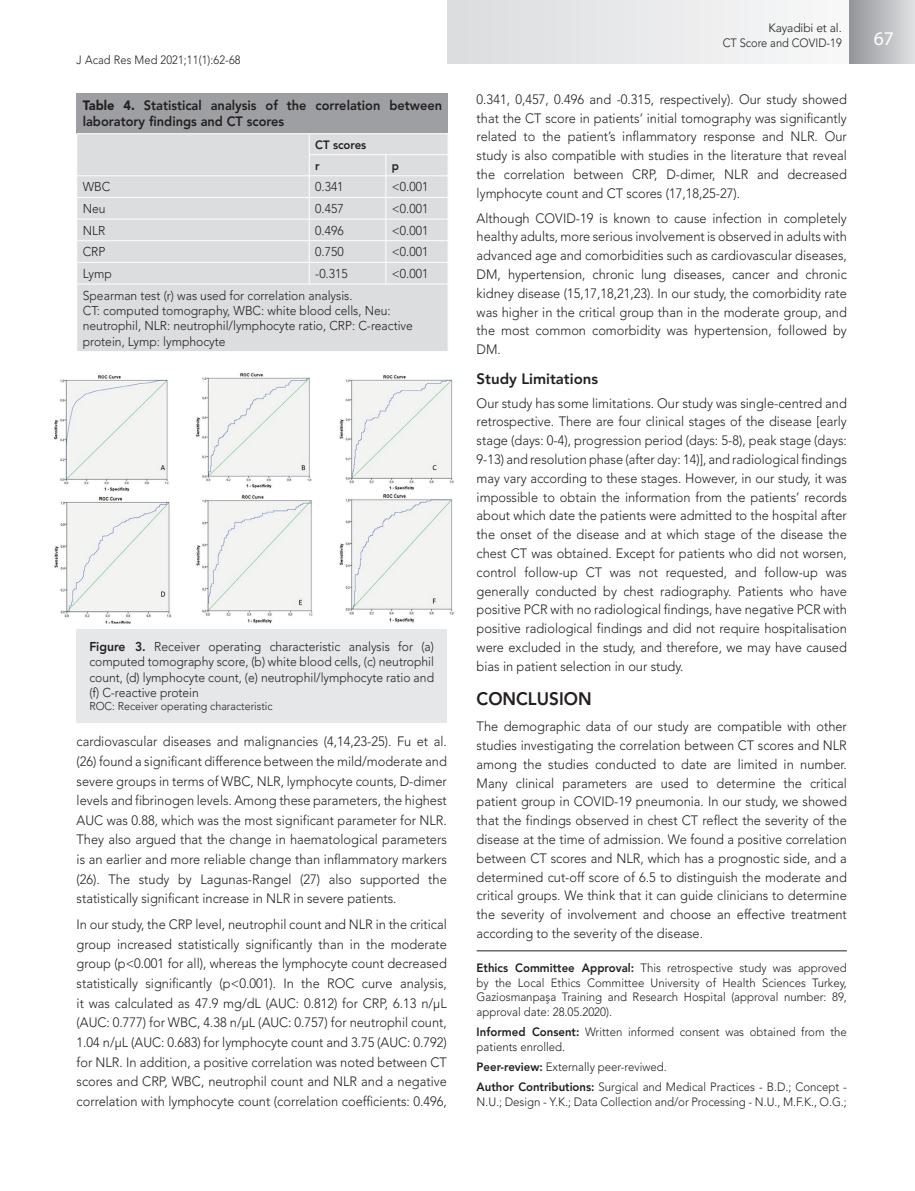
<style>
.page{position:relative;width:915px;height:1191px;background:#fff}
.page>*{position:absolute;margin:0;border:0;box-sizing:border-box;transform-origin:0 0}
.t1{font:19.5px "Myriad Hebrew";color:#fff}
.t2{font:800 18px "Avenir LT Std";color:#231f20;scale:.95 1}
.t3{font:800 15px "Avenir LT Std";color:#231f20}
.t4{font:300 13.5px/18.8px "Avenir LT Std";color:#231f20;text-align:justify;scale:.95 1}
.t5{font:800 13.5px/16.2px "Avenir LT Std";color:#231f20;scale:.95 1}
.t6{font:300 12.75px/15.3px "Avenir LT Std";color:#231f20;scale:.95 1}
.t7{font:300 12px/14.4px "Avenir LT Std";color:#231f20;scale:.95 1}
.t8{font:300 12px/14.4px "Avenir LT Std";color:#231f20;text-align:right}
.t9{font:300 12px "Avenir LT Std";color:#231f20;scale:.92 1}
.t10{font:800 12px/21px "Avenir LT Std";color:#231f20;scale:.95 1}
.t11{font:300 11.25px "Avenir LT Std";color:#231f20;scale:.95 1}
.s1{font-weight:900}
.s2{font-weight:800}
</style>
<div class="page">
<div style="left:448px;top:0;width:466px;height:64px;background:linear-gradient(to bottom,#eaeaec,#eaeaec)"></div>
<div style="left:849px;top:0;width:65px;height:64px;background:linear-gradient(to right,#939498,#dfe0e2)"></div>
<hr style="left:476px;top:950px;width:370px;height:1px;background:#231f20">
<div style="left:77px;top:94px;width:371px;height:40px;background:#9d9fa2"></div>
<div style="left:77px;top:134px;width:370px;height:217px;background:#dcdddf"></div>
<hr style="left:309px;top:154px;width:77px;height:1px;background:#fff">
<hr style="left:386px;top:154px;width:62px;height:1px;background:#fff">
<hr style="left:77px;top:197px;width:232px;height:1px;background:#fff">
<hr style="left:309px;top:197px;width:77px;height:1px;background:#fff">
<hr style="left:386px;top:197px;width:62px;height:1px;background:#fff">
<hr style="left:77px;top:219px;width:232px;height:1px;background:#fff">
<hr style="left:309px;top:219px;width:77px;height:1px;background:#fff">
<hr style="left:386px;top:219px;width:62px;height:1px;background:#fff">
<hr style="left:77px;top:240px;width:232px;height:1px;background:#fff">
<hr style="left:309px;top:240px;width:77px;height:1px;background:#fff">
<hr style="left:386px;top:240px;width:62px;height:1px;background:#fff">
<hr style="left:77px;top:262px;width:232px;height:1px;background:#fff">
<hr style="left:309px;top:262px;width:77px;height:1px;background:#fff">
<svg style="left:309px;top:134px;width:1px;height:150px"></svg>
<hr style="left:386px;top:262px;width:62px;height:1px;background:#fff">
<svg style="left:385px;top:155px;width:1px;height:129px"></svg>
<hr style="left:77px;top:133px;width:232px;height:1px;background:#fff">
<hr style="left:309px;top:133px;width:77px;height:1px;background:#fff">
<hr style="left:386px;top:133px;width:62px;height:1px;background:#fff">
<hr style="left:77px;top:284px;width:232px;height:1px;background:#fff">
<hr style="left:309px;top:284px;width:77px;height:1px;background:#fff">
<hr style="left:386px;top:284px;width:62px;height:1px;background:#fff">
<hr style="left:77px;top:175px;width:232px;height:1px;background:#fff">
<hr style="left:309px;top:175px;width:77px;height:1px;background:#fff">
<hr style="left:386px;top:175px;width:62px;height:1px;background:#fff">
<svg style="left:447px;top:134px;width:1px;height:150px"></svg>
<div style="left:77px;top:628px;width:369px;height:95px;background:#e6e7e9"></div>
<img style="left:54px;top:372px;width:400px;height:257px">
<p class="t9" style="left:77px;top:53px;width:180px">J Acad Res Med 2021;11(1):62-68</p>
<p class="t5" style="left:83px;top:97px;width:379px"><span class="s1">Table 4.</span> Statistical analysis of the correlation between laboratory findings and CT scores</p>
<p class="t10" style="left:315px;top:134px;width:55px">CT scores r</p>
<p class="t10" style="left:392px;top:155px;width:9px">p</p>
<p class="t6" style="left:83px;top:179px;width:31px">WBC</p>
<p class="t6" style="left:315px;top:179px;width:31px">0.341</p>
<p class="t6" style="left:392px;top:179px;width:40px">&lt;0.001</p>
<p class="t6" style="left:83px;top:201px;width:26px">Neu</p>
<p class="t6" style="left:315px;top:201px;width:31px">0.457</p>
<p class="t6" style="left:392px;top:201px;width:40px">&lt;0.001</p>
<p class="t6" style="left:83px;top:223px;width:25px">NLR</p>
<p class="t6" style="left:315px;top:223px;width:31px">0.496</p>
<p class="t6" style="left:392px;top:223px;width:40px">&lt;0.001</p>
<p class="t6" style="left:83px;top:244px;width:25px">CRP</p>
<p class="t6" style="left:315px;top:244px;width:31px">0.750</p>
<p class="t6" style="left:392px;top:244px;width:40px">&lt;0.001</p>
<p class="t6" style="left:83px;top:266px;width:32px">Lymp</p>
<p class="t6" style="left:315px;top:266px;width:36px">-0.315</p>
<p class="t6" style="left:392px;top:266px;width:40px">&lt;0.001</p>
<p class="t6" style="left:83px;top:288px;width:349px">Spearman test (r) was used for correlation analysis.<br>CT: computed tomography, WBC: white blood cells, Neu: neutrophil, NLR: neutrophil/lymphocyte ratio, CRP: C-reactive protein, Lymp: lymphocyte</p>
<p class="t6" style="left:89px;top:639px;width:364px;text-align:justify"><span class="s2">Figure 3.</span> Receiver operating characteristic analysis for (a) computed tomography score, (b) white blood cells, (c) neutrophil count, (d) lymphocyte count, (e) neutrophil/lymphocyte ratio and (f) C-reactive protein</p>
<p class="t11" style="left:89px;top:700px;width:194px">ROC: Receiver operating characteristic</p>
<p class="t4" style="left:77px;top:732px;width:391px;line-height:19.6px">cardiovascular diseases and malignancies (4,14,23-25). Fu et al. (26) found a significant difference between the mild/moderate and severe groups in terms of WBC, NLR, lymphocyte counts, D-dimer levels and fibrinogen levels. Among these parameters, the highest AUC was 0.88, which was the most significant parameter for NLR.<br>They also argued that the change in haematological parameters is an earlier and more reliable change than inflammatory markers (26). The study by Lagunas-Rangel (27) also supported the statistically significant increase in NLR in severe patients.</p>
<p class="t4" style="left:77px;top:914px;width:391px;line-height:19.6px">In our study, the CRP level, neutrophil count and NLR in the critical group increased statistically significantly than in the moderate group (p&lt;0.001 for all), whereas the lymphocyte count decreased statistically significantly (p&lt;0.001). In the ROC curve analysis, it was calculated as 47.9 mg/dL (AUC: 0.812) for CRP, 6.13 n/μL (AUC: 0.777) for WBC, 4.38 n/μL (AUC: 0.757) for neutrophil count, 1.04 n/μL (AUC: 0.683) for lymphocyte count and 3.75 (AUC: 0.792) for NLR. In addition, a positive correlation was noted between CT scores and CRP, WBC, neutrophil count and NLR and a negative correlation with lymphocyte count (correlation coefficients: 0.496,</p>
<p class="t8" style="left:722px;top:21px;width:120px">Kayadibi et al.<br>CT Score and COVID-19</p>
<p class="t4" style="left:476px;top:90px;width:391px">0.341, 0,457, 0.496 and -0.315, respectively). Our study showed that the CT score in patients’ initial tomography was significantly related to the patient’s inflammatory response and NLR. Our study is also compatible with studies in the literature that reveal the correlation between CRP, D-dimer, NLR and decreased lymphocyte count and CT scores (17,18,25-27).</p>
<p class="t4" style="left:476px;top:208px;width:391px">Although COVID-19 is known to cause infection in completely healthy adults, more serious involvement is observed in adults with advanced age and comorbidities such as cardiovascular diseases, DM, hypertension, chronic lung diseases, cancer and chronic kidney disease (15,17,18,21,23). In our study, the comorbidity rate was higher in the critical group than in the moderate group, and the most common comorbidity was hypertension, followed by DM.</p>
<p class="t3" style="left:476px;top:369px;width:123px">Study Limitations</p>
<p class="t4" style="left:476px;top:393px;width:391px">Our study has some limitations. Our study was single-centred and retrospective. There are four clinical stages of the disease [early stage (days: 0-4), progression period (days: 5-8), peak stage (days:<br>9-13) and resolution phase (after day: 14)], and radiological findings may vary according to these stages. However, in our study, it was impossible to obtain the information from the patients’ records about which date the patients were admitted to the hospital after the onset of the disease and at which stage of the disease the chest CT was obtained. Except for patients who did not worsen, control follow-up CT was not requested, and follow-up was generally conducted by chest radiography. Patients who have positive PCR with no radiological findings, have negative PCR with positive radiological findings and did not require hospitalisation were excluded in the study, and therefore, we may have caused bias in patient selection in our study.</p>
<h2 class="t2" style="left:476px;top:688px;width:122px">CONCLUSION</h2>
<p class="t4" style="left:476px;top:717px;width:391px">The demographic data of our study are compatible with other studies investigating the correlation between CT scores and NLR among the studies conducted to date are limited in number.<br>Many clinical parameters are used to determine the critical patient group in COVID-19 pneumonia. In our study, we showed that the findings observed in chest CT reflect the severity of the disease at the time of admission. We found a positive correlation between CT scores and NLR, which has a prognostic side, and a determined cut-off score of 6.5 to distinguish the moderate and critical groups. We think that it can guide clinicians to determine the severity of involvement and choose an effective treatment according to the severity of the disease.</p>
<p class="t7" style="left:476px;top:961px;width:391px;text-align:justify"><span class="s2">Ethics Committee Approval:</span> This retrospective study was approved by the Local Ethics Committee University of Health Sciences Turkey, Gaziosmanpaşa Training and Research Hospital (approval number: 89, approval date: 28.05.2020).</p>
<p class="t7" style="left:476px;top:1025px;width:391px"><span class="s2">Informed Consent:</span> Written informed consent was obtained from the patients enrolled.</p>
<p class="t7" style="left:476px;top:1056px;width:391px;line-height:20.4px"><span class="s2">Peer-review:</span> Externally peer-reviwed.<br><span class="s2">Author Contributions:</span> Surgical and Medical Practices - B.D.; Concept -</p>
<p class="t7" style="left:476px;top:1094px;width:391px">N.U.; Design - Y.K.; Data Collection and/or Processing - N.U., M.F.K., O.G.;</p>
<h1 class="t1" style="left:873px;top:28px;width:22px">67</h1>
</div>
